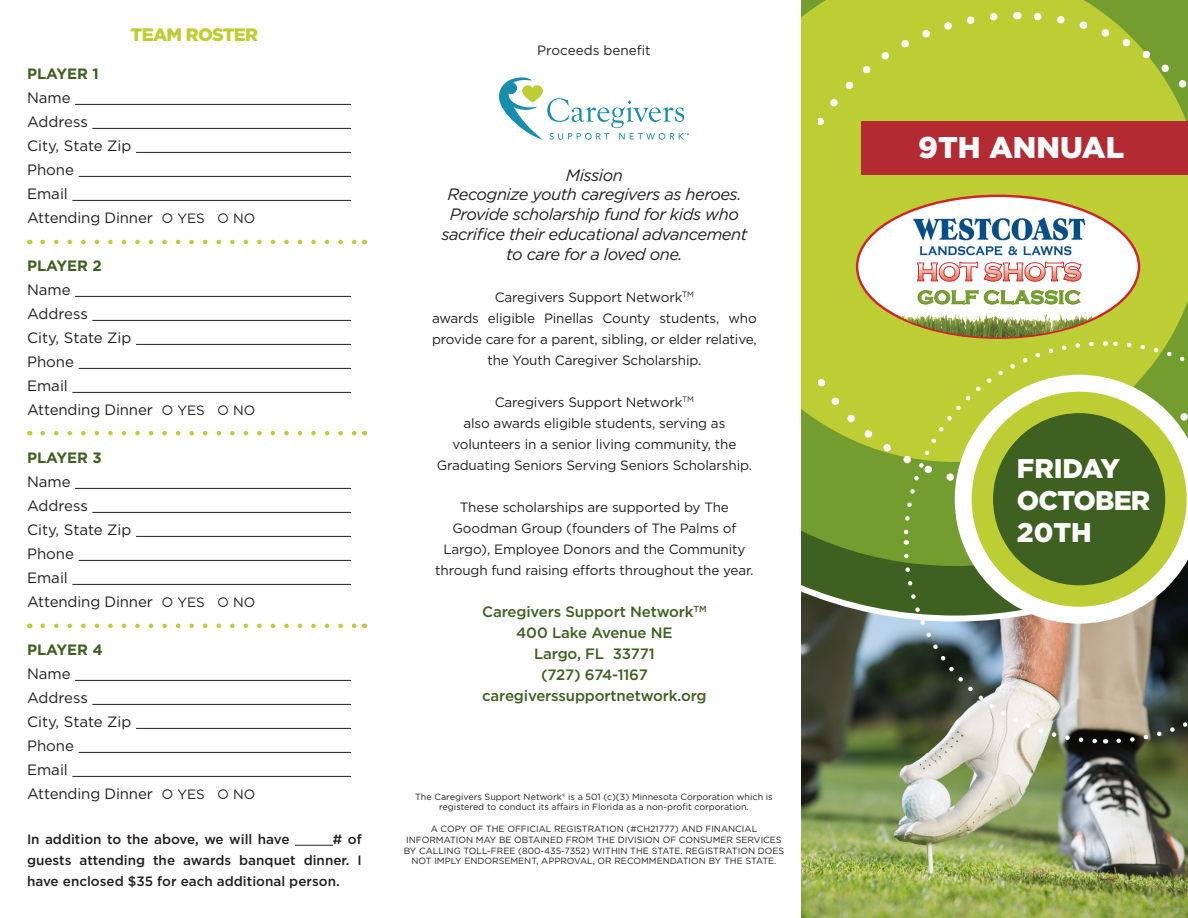
<style>
.page{position:relative;width:1188px;height:918px;background:#fff}
.page>*{position:absolute;margin:0;border:0;box-sizing:border-box;transform-origin:0 0}
.t1{font:900 30px "Gotham";color:#fff}
.t2{font:900 27px/32.4px "Gotham";letter-spacing:-.03em;color:#fff}
.t3{font:700 25.5px "Copperplate Gothic";color:#fff}
.t4{font:700 19.5px "Copperplate Gothic";color:#739d2e}
.t5{font:900 18px "Gotham";letter-spacing:-.04em;color:#bcce34}
.t6{font:italic 16.5px/19.8px "Gotham";letter-spacing:-.03em;color:#231f20;text-align:center}
.t7{font:15px "Gotham";color:#231f20}
.t8{font:500 15px "Gotham";letter-spacing:-.01em;color:#3e6020}
.t9{font:700 15px "Gotham";color:#3e6020}
.t10{font:13.5px/21px "Gotham";letter-spacing:-.01em;color:#231f20;text-align:center}
.t11{font:500 13.5px/21px "Gotham";color:#231f20;text-align:justify}
.t12{font:9px/10.8px "Gotham";color:#231f20;text-align:center}
.s1{font-size:13.5px}
</style>
<div class="page">
<img style="left:801px;top:622px;width:387px;height:296px">
<hr style="left:75px;top:104px;width:276px;height:1px;background:#231f20">
<hr style="left:92px;top:128px;width:259px;height:1px;background:#231f20">
<hr style="left:136px;top:152px;width:215px;height:1px;background:#231f20">
<hr style="left:79px;top:176px;width:272px;height:1px;background:#231f20">
<hr style="left:72px;top:200px;width:279px;height:1px;background:#231f20">
<hr style="left:75px;top:296px;width:276px;height:1px;background:#231f20">
<hr style="left:92px;top:320px;width:259px;height:1px;background:#231f20">
<hr style="left:136px;top:344px;width:215px;height:1px;background:#231f20">
<hr style="left:79px;top:368px;width:272px;height:1px;background:#231f20">
<hr style="left:72px;top:392px;width:279px;height:1px;background:#231f20">
<hr style="left:75px;top:488px;width:276px;height:1px;background:#231f20">
<hr style="left:92px;top:512px;width:259px;height:1px;background:#231f20">
<hr style="left:136px;top:536px;width:215px;height:1px;background:#231f20">
<hr style="left:79px;top:560px;width:272px;height:1px;background:#231f20">
<hr style="left:72px;top:584px;width:279px;height:1px;background:#231f20">
<hr style="left:75px;top:680px;width:276px;height:1px;background:#231f20">
<hr style="left:92px;top:704px;width:259px;height:1px;background:#231f20">
<hr style="left:136px;top:728px;width:215px;height:1px;background:#231f20">
<hr style="left:79px;top:752px;width:272px;height:1px;background:#231f20">
<hr style="left:72px;top:776px;width:279px;height:1px;background:#231f20">
<hr style="left:295px;top:845px;width:38px;height:1px;background:#231f20">
<svg style="left:801px;top:0;width:387px;height:462px;background:#afc533"></svg>
<svg style="left:819px;top:12px;width:369px;height:734px;background:#a7b25d"></svg>
<svg style="left:955px;top:375px;width:233px;height:249px"></svg>
<div style="left:972px;top:392px;width:215px;height:215px;background:#bcce34;border-radius:50%"></div>
<div style="left:993px;top:413px;width:172px;height:172px;background:#3e6020;border-radius:50%"></div>
<svg style="left:499px;top:77px;width:190px;height:63px"></svg>
<div style="left:862px;top:121px;width:326px;height:53px;background:#b32a33"></div>
<svg style="left:43px;top:240px;width:314px;height:4px"></svg>
<svg style="left:43px;top:431px;width:314px;height:4px"></svg>
<svg style="left:43px;top:624px;width:314px;height:4px"></svg>
<p class="t5" style="left:131px;top:23px;width:129px">TEAM ROSTER</p>
<p class="t9" style="left:27px;top:64px;width:73px">PLAYER 1</p>
<p class="t7" style="left:27px;top:88px;width:45px">Name</p>
<p class="t7" style="left:27px;top:112px;width:62px">Address</p>
<p class="t7" style="left:27px;top:136px;width:106px">City, State Zip</p>
<p class="t7" style="left:27px;top:160px;width:49px">Phone</p>
<p class="t7" style="left:27px;top:184px;width:42px">Email</p>
<p class="t7" style="left:27px;top:208px;width:230px">Attending Dinner ○ <span class="s1">YES</span> ○ <span class="s1">NO</span></p>
<p class="t9" style="left:27px;top:256px;width:76px">PLAYER 2</p>
<p class="t7" style="left:27px;top:280px;width:45px">Name</p>
<p class="t7" style="left:27px;top:304px;width:62px">Address</p>
<p class="t7" style="left:27px;top:328px;width:106px">City, State Zip</p>
<p class="t7" style="left:27px;top:352px;width:49px">Phone</p>
<p class="t7" style="left:27px;top:376px;width:42px">Email</p>
<p class="t7" style="left:27px;top:400px;width:230px">Attending Dinner ○ <span class="s1">YES</span> ○ <span class="s1">NO</span></p>
<p class="t9" style="left:27px;top:448px;width:76px">PLAYER 3</p>
<p class="t7" style="left:27px;top:472px;width:45px">Name</p>
<p class="t7" style="left:27px;top:496px;width:62px">Address</p>
<p class="t7" style="left:27px;top:520px;width:106px">City, State Zip</p>
<p class="t7" style="left:27px;top:544px;width:49px">Phone</p>
<p class="t7" style="left:27px;top:568px;width:42px">Email</p>
<p class="t7" style="left:27px;top:592px;width:230px">Attending Dinner ○ <span class="s1">YES</span> ○ <span class="s1">NO</span></p>
<p class="t9" style="left:27px;top:640px;width:77px">PLAYER 4</p>
<p class="t7" style="left:27px;top:664px;width:45px">Name</p>
<p class="t7" style="left:27px;top:688px;width:62px">Address</p>
<p class="t7" style="left:27px;top:712px;width:106px">City, State Zip</p>
<p class="t7" style="left:27px;top:736px;width:49px">Phone</p>
<p class="t7" style="left:27px;top:760px;width:42px">Email</p>
<p class="t7" style="left:27px;top:784px;width:230px">Attending Dinner ○ <span class="s1">YES</span> ○ <span class="s1">NO</span></p>
<p class="t11" style="left:27px;top:828px;width:264px">In addition to the above, we will have</p>
<p class="t11" style="left:27px;top:828px;width:336px;text-indent:306px"># of guests attending the awards banquet dinner. I have enclosed $35 for each additional person.</p>
<p class="t10" style="left:537px;top:40px;width:115px">Proceeds benefit</p>
<p class="t6" style="left:566px;top:165px;width:58px">Mission</p>
<p class="t6" style="left:441px;top:184px;width:308px">Recognize youth caregivers as heroes.<br>Provide scholarship fund for kids who sacrifice their educational advancement to care for a loved one.</p>
<p class="t10" style="left:495px;top:286px;width:201px">Caregivers Support Network<sup>TM</sup></p>
<p class="t10" style="left:432px;top:307px;width:326px">awards eligible Pinellas County students, who provide care for a parent, sibling, or elder relative, the Youth Caregiver Scholarship.</p>
<p class="t10" style="left:495px;top:391px;width:201px">Caregivers Support Network<sup>TM</sup></p>
<p class="t10" style="left:463px;top:412px;width:263px">also awards eligible students, serving as</p>
<p class="t10" style="left:437px;top:433px;width:317px">volunteers in a senior living community, the<br>Graduating Seniors Serving Seniors Scholarship.</p>
<p class="t10" style="left:435px;top:496px;width:320px">These scholarships are supported by The Goodman Group (founders of The Palms of Largo), Employee Donors and the Community through fund raising efforts throughout the year.</p>
<p class="t8" style="left:482px;top:602px;width:226px">Caregivers Support Network<sup>TM</sup></p>
<p class="t8" style="left:516px;top:623px;width:158px">400 Lake Avenue NE</p>
<p class="t8" style="left:534px;top:644px;width:122px">Largo, FL 33771</p>
<p class="t8" style="left:541px;top:665px;width:108px">(727) 674-1167</p>
<p class="t8" style="left:482px;top:686px;width:226px">caregiverssupportnetwork.org</p>
<p class="t12" style="left:415px;top:791px;width:359px">The Caregivers Support Network® is a 501 (c)(3) Minnesota Corporation which is registered to conduct its affairs in Florida as a non-profit corporation.</p>
<p class="t12" style="left:404px;top:823px;width:382px">A COPY OF THE OFFICIAL REGISTRATION (#CH21777) AND FINANCIAL INFORMATION MAY BE OBTAINED FROM THE DIVISION OF CONSUMER SERVICES BY CALLING TOLL-FREE (800-435-7352) WITHIN THE STATE. REGISTRATION DOES NOT IMPLY ENDORSEMENT, APPROVAL, OR RECOMMENDATION BY THE STATE.</p>
<p class="t1" style="left:918px;top:126px;width:208px">9TH ANNUAL</p>
<p class="t3" style="left:917px;top:258px;width:167px">HOT SHOTS</p>
<p class="t4" style="left:917px;top:287px;width:165px">GOLF CLASSIC</p>
<p class="t2" style="left:1017px;top:452px;width:105px">FRIDAY</p>
<p class="t2" style="left:1017px;top:484px;width:135px">OCTOBER<br>20TH</p>
</div>
